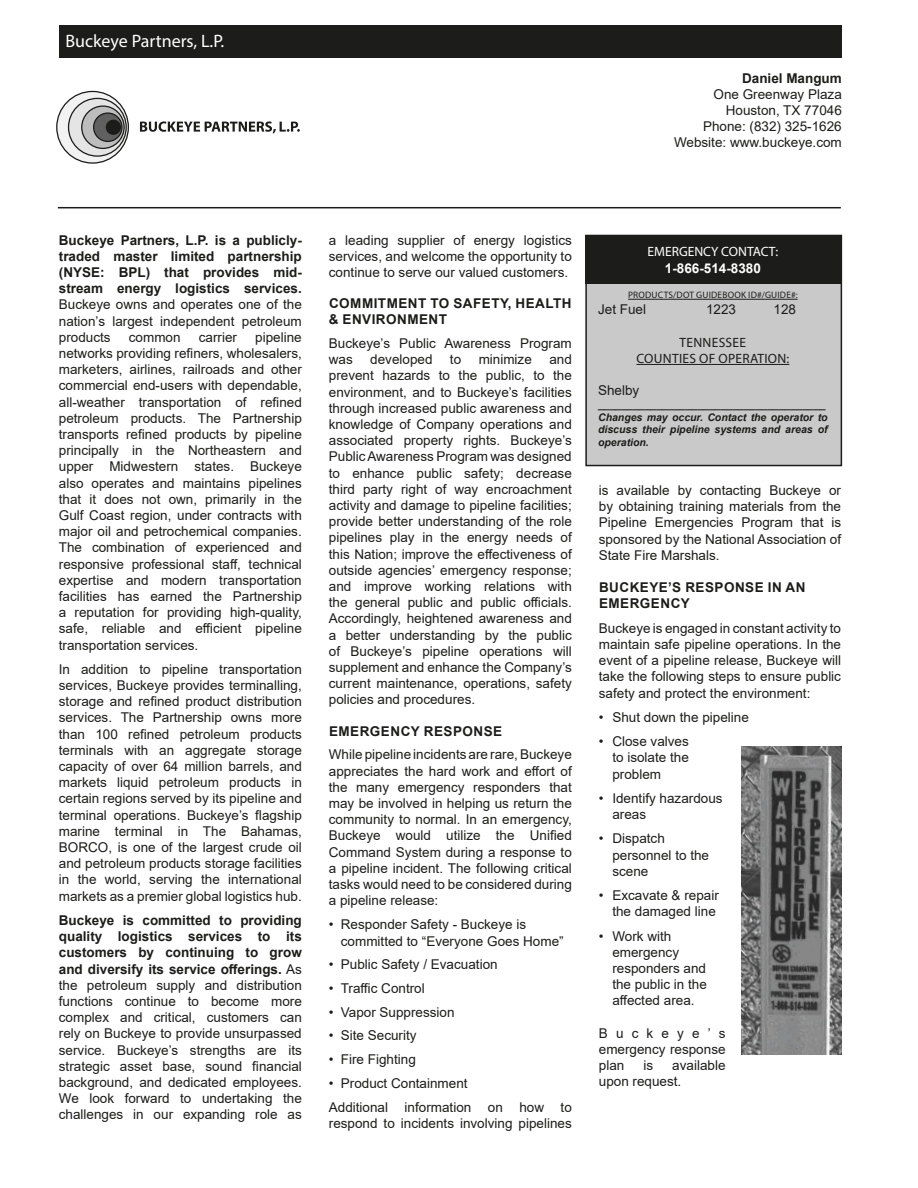
<style>
.page{position:relative;width:918px;height:1188px;background:#fff}
.page>*{position:absolute;margin:0;border:0;box-sizing:border-box;transform-origin:0 0}
.t1{font:18px "Myriad Pro";color:#fff}
.t2{font:13.5px/16.2px "Arial";color:#1c1c1a;text-align:justify}
.t3{font:700 13.5px/16.2px "Arial";letter-spacing:.035em;color:#1c1c1a}
.t4{font:13.5px/16.2px "Myriad Pro";letter-spacing:.02em;color:#1c1c1a;text-align:center}
.t5{font:13.5px "Myriad Pro";color:#fff}
.t6{font:700 13.5px "Arial";color:#fff}
.t7{font:700 13.5px "Arial";color:#1c1c1a}
.t8{font:italic 700 10.5px/12.6px "Arial";color:#1c1c1a}
.t9{font:9.3px "Myriad Pro";letter-spacing:.02em;color:#1c1c1a}
.s1{font-weight:700}
</style>
<div class="page">
<div style="left:586px;top:235px;width:255px;height:231px;background:#c9c9ca"></div>
<div style="left:585px;top:235px;width:257px;height:231px;border:2px solid #1c1c1a"></div>
<hr style="left:58px;top:207px;width:783px;height:1px;background:#1c1c1a">
<div style="left:59px;top:25px;width:783px;height:33px;background:#1c1c1a"></div>
<div style="left:586px;top:235px;width:256px;height:49px;background:#1c1c1a"></div>
<hr style="left:628px;top:299px;width:170px;height:1px;background:#1c1c1a">
<hr style="left:636px;top:364px;width:153px;height:1px;background:#1c1c1a">
<svg style="left:57px;top:91px;width:71px;height:72px"></svg>
<div style="left:56px;top:91px;width:73px;height:73px;border:1px solid #1c1c1a;border-radius:50%"></div>
<svg style="left:69px;top:98px;width:57px;height:58px"></svg>
<div style="left:68px;top:98px;width:59px;height:59px;border:1px solid #1c1c1a;border-radius:50%"></div>
<svg style="left:82px;top:106px;width:42px;height:42px"></svg>
<div style="left:81px;top:105px;width:44px;height:44px;border:1px solid #1c1c1a;border-radius:50%"></div>
<div style="left:94px;top:113px;width:28px;height:28px;background:#606061;border-radius:50%"></div>
<div style="left:93px;top:112px;width:30px;height:30px;border:1px solid #1c1c1a;border-radius:50%"></div>
<div style="left:106px;top:120px;width:14px;height:14px;background:#1c1c1a;border-radius:50%"></div>
<div style="left:106px;top:120px;width:15px;height:15px;border:1px solid #1c1c1a;border-radius:50%"></div>
<svg style="left:140px;top:121px;width:160px;height:12px"></svg>
<img style="left:741px;top:747px;width:101px;height:308px">
<h1 class="t1" style="left:65px;top:30px;width:160px">Buckeye Partners, L.P.</h1>
<p class="t7" style="left:742px;top:68px;width:101px">Daniel Mangum</p>
<p class="t2" style="left:674px;top:86px;width:169px;text-align:right">One Greenway Plaza<br>Houston, TX 77046<br>Phone: (832) 325-1626<br>Website: www.buckeye.com</p>
<p class="t3" style="left:59px;top:232px;width:245px;text-align:justify">Buckeye Partners, L.P. is a publicly&shy;traded master limited partnership (NYSE: BPL) that provides mid&shy;stream energy logistics services.</p>
<p class="t2" style="left:59px;top:296px;width:245px">Buckeye owns and operates one of the nation’s largest independent petroleum products</p>
<p class="t2" style="left:59px;top:329px;width:245px;text-indent:196px">pipeline networks providing refiners, wholesalers, marketers, airlines, railroads and other commercial end-users with dependable, all-weather transportation of refined petroleum products. The Partnership transports refined products by pipeline principally in the Northeastern and upper Midwestern states. Buckeye also operates and maintains pipelines that it does not own, primarily in the Gulf Coast region, under contracts with major oil and petrochemical companies.<br>The combination of experienced and responsive professional staff, technical expertise and modern transportation facilities has earned the Partnership a reputation for providing high-quality, safe, reliable and efficient pipeline transportation services.</p>
<p class="t2" style="left:59px;top:661px;width:244px">In addition to pipeline transportation services, Buckeye provides terminalling, storage and refined product distribution services. The Partnership owns more than 100 refined petroleum products terminals with an aggregate storage capacity of over 64 million barrels, and markets liquid petroleum products in certain regions served by its pipeline and terminal operations. Buckeye’s flagship marine terminal in The Bahamas, BORCO, is one of the largest crude oil and petroleum products storage facilities in the world, serving the international markets as a premier global logistics hub.</p>
<p class="t2" style="left:59px;top:912px;width:245px"><span class="s1">Buckeye is committed to providing quality logistics services to its customers by continuing to grow and diversify its service offerings.</span> As the petroleum supply and distribution functions continue to become more complex and critical, customers can rely on Buckeye to provide unsurpassed service. Buckeye’s strengths are its strategic asset base, sound financial background, and dedicated employees.<br>We look forward to undertaking the challenges in our expanding role as</p>
<p class="t2" style="left:129px;top:329px;width:53px">common</p>
<p class="t2" style="left:199px;top:329px;width:40px">carrier</p>
<p class="t2" style="left:329px;top:232px;width:244px">a leading supplier of energy logistics services, and welcome the opportunity to continue to serve our valued customers.</p>
<p class="t3" style="left:329px;top:295px;width:244px">COMMITMENT TO SAFETY, HEALTH &amp; ENVIRONMENT</p>
<p class="t2" style="left:329px;top:335px;width:244px">Buckeye’s Public Awareness Program was</p>
<p class="t2" style="left:329px;top:351px;width:245px;text-indent:220px">and prevent hazards to the public, to the environment, and to Buckeye’s facilities through increased public awareness and knowledge of Company operations and associated property rights. Buckeye’s Public Awareness Program was designed to enhance public safety; decrease third party right of way encroachment activity and damage to pipeline facilities; provide better understanding of the role pipelines play in the energy needs of this Nation; improve the effectiveness of outside agencies’ emergency response; and improve working relations with the general public and public officials.<br>Accordingly, heightened awareness and a better understanding by the public of Buckeye’s pipeline operations will supplement and enhance the Company’s current maintenance, operations, safety policies and procedures.</p>
<p class="t3" style="left:329px;top:723px;width:175px">EMERGENCY RESPONSE</p>
<p class="t2" style="left:329px;top:746px;width:245px">While pipeline incidents are rare, Buckeye appreciates the hard work and effort of the many emergency responders that may be involved in helping us return the community to normal. In an emergency, Buckeye would utilize the Unified Command System during a response to a pipeline incident. The following critical tasks would need to be considered during a pipeline release:</p>
<p class="t2" style="left:341px;top:917px;width:224px;text-indent:-12px">• Responder Safety - Buckeye is committed to “Everyone Goes Home”</p>
<p class="t2" style="left:329px;top:956px;width:170px">• Public Safety / Evacuation</p>
<p class="t2" style="left:329px;top:980px;width:97px">• Traffic Control</p>
<p class="t2" style="left:329px;top:1004px;width:127px">• Vapor Suppression</p>
<p class="t2" style="left:329px;top:1028px;width:89px">• Site Security</p>
<p class="t2" style="left:329px;top:1051px;width:89px">• Fire Fighting</p>
<p class="t2" style="left:329px;top:1071px;width:244px;line-height:24.3px">• Product Containment<br>Additional information on how to</p>
<p class="t2" style="left:329px;top:1115px;width:244px">respond to incidents involving pipelines</p>
<p class="t2" style="left:370px;top:351px;width:64px">developed</p>
<p class="t2" style="left:450px;top:351px;width:13px">to</p>
<p class="t2" style="left:479px;top:351px;width:55px">minimize</p>
<p class="t5" style="left:648px;top:244px;width:132px">EMERGENCY CONTACT:</p>
<p class="t6" style="left:665px;top:258px;width:98px">1-866-514-8380</p>
<p class="t9" style="left:628px;top:289px;width:171px">PRODUCTS/DOT GUIDEBOOK ID#/GUIDE#:</p>
<p class="t2" style="left:598px;top:302px;width:50px">Jet Fuel</p>
<p class="t2" style="left:706px;top:302px;width:32px">1223</p>
<p class="t2" style="left:774px;top:302px;width:24px">128</p>
<p class="t4" style="left:636px;top:334px;width:154px">TENNESSEE<br>COUNTIES OF OPERATION:</p>
<p class="t2" style="left:598px;top:383px;width:43px">Shelby</p>
<p class="t8" style="left:598px;top:398px;width:231px">_______________________________________ Changes may occur. Contact the operator to discuss their pipeline systems and areas of operation.</p>
<p class="t2" style="left:599px;top:482px;width:244px">is available by contacting Buckeye or by obtaining training materials from the Pipeline Emergencies Program that is sponsored by the National Association of State Fire Marshals.</p>
<p class="t3" style="left:599px;top:580px;width:208px">BUCKEYE’S RESPONSE IN AN<br>EMERGENCY</p>
<p class="t2" style="left:599px;top:620px;width:244px">Buckeye is engaged in constant activity to maintain safe pipeline operations. In the event of a pipeline release, Buckeye will take the following steps to ensure public safety and protect the environment:</p>
<p class="t2" style="left:599px;top:709px;width:152px">• Shut down the pipeline</p>
<p class="t2" style="left:612px;top:733px;width:78px;text-indent:-14px">• Close valves to isolate the problem</p>
<p class="t2" style="left:612px;top:790px;width:112px;text-indent:-14px">• Identify hazardous areas</p>
<p class="t2" style="left:612px;top:830px;width:98px;text-align:left;text-indent:-14px">• Dispatch personnel to the scene</p>
<p class="t2" style="left:599px;top:887px;width:122px;text-align:right">• Excavate &amp; repair the damaged line</p>
<p class="t2" style="left:612px;top:928px;width:96px;text-align:left;text-indent:-14px">• Work with emergency responders and the public in the affected area.</p>
<p class="t2" style="left:599px;top:1025px;width:128px">Buckeye’s emergency response plan</p>
<p class="t2" style="left:599px;top:1057px;width:128px;text-indent:73px">available upon request.</p>
<p class="t2" style="left:643px;top:1057px;width:11px">is</p>
</div>
